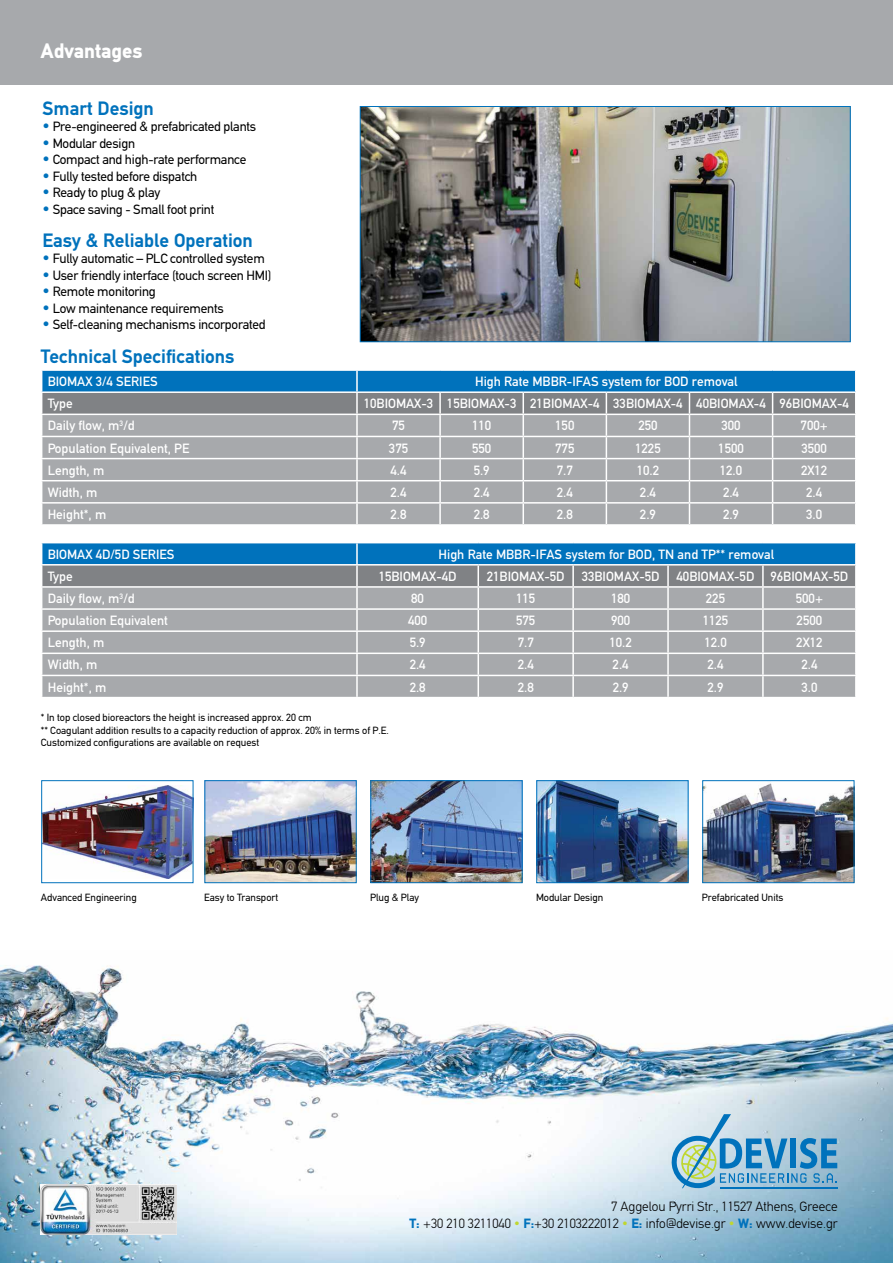
<style>
.page{position:relative;width:893px;height:1263px;background:#fff}
.page>*{position:absolute;margin:0;border:0;box-sizing:border-box;transform-origin:0 0}
.t1{font:900 21px "PF Din Text";color:#fff}
.t2{font:700 19.5px "PF Din Text";color:#0072bc}
.t3{font:500 13.5px "PF Din Text";color:#fff}
.t4{font:13.5px "PF Din Text";letter-spacing:-.015em;color:#000}
.t5{font:300 13.5px/16.2px "PF Din Text";color:#000;text-align:right}
.t6{font:10.5px/12.6px "PF Din Text";color:#000}
.s1{font-size:15px;color:#0072bc}
.s2{font-weight:900;color:#0072bc}
.s3{color:#bfd730}
</style>
<div class="page">
<img style="left:0;top:965px;width:893px;height:298px">
<div style="left:0;top:0;width:893px;height:85px;background:#a7a9ac"></div>
<hr style="left:720px;top:1187px;width:118px;height:1px;background:#0072bc">
<svg style="left:671px;top:1114px;width:166px;height:74px;background:#8cbad1"></svg>
<svg style="left:41px;top:370px;width:815px;height:154px;background:#92a2af"></svg>
<svg style="left:41px;top:543px;width:815px;height:154px;background:#90a1ad"></svg>
<hr style="left:41px;top:586px;width:316px;height:2px;background:#fff">
<hr style="left:357px;top:564px;width:121px;height:1px;background:#fff">
<hr style="left:356px;top:565px;width:2px;height:21px;background:#fff">
<hr style="left:357px;top:586px;width:121px;height:2px;background:#fff">
<hr style="left:478px;top:564px;width:95px;height:1px;background:#fff">
<hr style="left:477px;top:565px;width:2px;height:21px;background:#fff">
<hr style="left:478px;top:586px;width:95px;height:2px;background:#fff">
<hr style="left:573px;top:564px;width:95px;height:1px;background:#fff">
<hr style="left:572px;top:565px;width:2px;height:21px;background:#fff">
<hr style="left:573px;top:586px;width:95px;height:2px;background:#fff">
<hr style="left:668px;top:564px;width:95px;height:1px;background:#fff">
<hr style="left:667px;top:565px;width:2px;height:21px;background:#fff">
<hr style="left:668px;top:586px;width:95px;height:2px;background:#fff">
<hr style="left:763px;top:564px;width:94px;height:1px;background:#fff">
<hr style="left:762px;top:565px;width:2px;height:21px;background:#fff">
<hr style="left:855px;top:565px;width:2px;height:21px;background:#fff">
<hr style="left:763px;top:586px;width:94px;height:2px;background:#fff">
<img style="left:43px;top:785px;width:148px;height:93px">
<div style="left:41px;top:780px;width:152px;height:103px;border:1px solid #0072bc"></div>
<img style="left:207px;top:782px;width:147px;height:99px">
<div style="left:205px;top:780px;width:151px;height:103px;border:1px solid #0072bc"></div>
<img style="left:373px;top:782px;width:147px;height:99px">
<div style="left:371px;top:780px;width:151px;height:103px;border:1px solid #0072bc"></div>
<img style="left:539px;top:782px;width:147px;height:99px">
<div style="left:537px;top:780px;width:151px;height:103px;border:1px solid #0072bc"></div>
<img style="left:704px;top:783px;width:148px;height:98px">
<div style="left:702px;top:780px;width:152px;height:103px;border:1px solid #0072bc"></div>
<img style="left:362px;top:108px;width:486px;height:232px">
<div style="left:360px;top:106px;width:490px;height:236px;border:1px solid #0072bc"></div>
<img style="left:41px;top:1184px;width:136px;height:50px">
<h1 class="t1" style="left:41px;top:38px;width:103px">Advantages</h1>
<h2 class="t2" style="left:43px;top:97px;width:113px">Smart Design</h2>
<p class="t4" style="left:43px;top:119px;width:215px"><span class="s1">•</span> Pre-engineered &amp; prefabricated plants</p>
<p class="t4" style="left:43px;top:135px;width:94px"><span class="s1">•</span> Modular design</p>
<p class="t4" style="left:43px;top:152px;width:205px"><span class="s1">•</span> Compact and high-rate performance</p>
<p class="t4" style="left:43px;top:168px;width:156px"><span class="s1">•</span> Fully tested before dispatch</p>
<p class="t4" style="left:43px;top:185px;width:119px"><span class="s1">•</span> Ready to plug &amp; play</p>
<p class="t4" style="left:43px;top:201px;width:173px"><span class="s1">•</span> Space saving - Small foot print</p>
<h2 class="t2" style="left:43px;top:229px;width:212px">Easy &amp; Reliable Operation</h2>
<p class="t4" style="left:43px;top:251px;width:224px"><span class="s1">•</span> Fully automatic – PLC controlled system</p>
<p class="t4" style="left:43px;top:267px;width:230px"><span class="s1">•</span> User friendly interface (touch screen HMI)</p>
<p class="t4" style="left:43px;top:284px;width:115px"><span class="s1">•</span> Remote monitoring</p>
<p class="t4" style="left:43px;top:300px;width:183px"><span class="s1">•</span> Low maintenance requirements</p>
<p class="t4" style="left:43px;top:317px;width:225px"><span class="s1">•</span> Self-cleaning mechanisms incorporated</p>
<h2 class="t2" style="left:41px;top:345px;width:195px">Technical Specifications</h2>
<p class="t3" style="left:48px;top:374px;width:112px">BIOMAX 3/4 SERIES</p>
<p class="t3" style="left:475px;top:374px;width:264px">High Rate MBBR-IFAS system for BOD removal</p>
<p class="t3" style="left:48px;top:396px;width:27px">Type</p>
<p class="t3" style="left:364px;top:396px;width:487px">10BIOMAX-3 15BIOMAX-3 21BIOMAX-4 33BIOMAX-4 40BIOMAX-4 96BIOMAX-4</p>
<p class="t3" style="left:48px;top:418px;width:89px">Daily flow, m<sup>3</sup>/d</p>
<p class="t3" style="left:392px;top:418px;width:14px">75</p>
<p class="t3" style="left:472px;top:418px;width:21px">110</p>
<p class="t3" style="left:555px;top:418px;width:21px">150</p>
<p class="t3" style="left:638px;top:418px;width:21px">250</p>
<p class="t3" style="left:721px;top:418px;width:21px">300</p>
<p class="t3" style="left:801px;top:418px;width:29px">700+</p>
<p class="t3" style="left:48px;top:440px;width:143px">Population Equivalent, PE</p>
<p class="t3" style="left:389px;top:440px;width:21px">375</p>
<p class="t3" style="left:472px;top:440px;width:21px">550</p>
<p class="t3" style="left:555px;top:440px;width:21px">775</p>
<p class="t3" style="left:635px;top:440px;width:27px">1225</p>
<p class="t3" style="left:718px;top:440px;width:27px">1500</p>
<p class="t3" style="left:801px;top:440px;width:27px">3500</p>
<p class="t3" style="left:48px;top:462px;width:58px">Length, m</p>
<p class="t3" style="left:391px;top:462px;width:17px">4.4</p>
<p class="t3" style="left:474px;top:462px;width:17px">5.9</p>
<p class="t3" style="left:557px;top:462px;width:17px">7.7</p>
<p class="t3" style="left:637px;top:462px;width:24px">10.2</p>
<p class="t3" style="left:720px;top:462px;width:24px">12.0</p>
<p class="t3" style="left:801px;top:462px;width:28px">2X12</p>
<p class="t3" style="left:48px;top:484px;width:51px">Width, m</p>
<p class="t3" style="left:391px;top:484px;width:17px">2.4</p>
<p class="t3" style="left:474px;top:484px;width:17px">2.4</p>
<p class="t3" style="left:557px;top:484px;width:17px">2.4</p>
<p class="t3" style="left:640px;top:484px;width:17px">2.4</p>
<p class="t3" style="left:723px;top:484px;width:17px">2.4</p>
<p class="t3" style="left:806px;top:484px;width:17px">2.4</p>
<p class="t3" style="left:48px;top:507px;width:60px">Height*, m</p>
<p class="t3" style="left:391px;top:507px;width:17px">2.8</p>
<p class="t3" style="left:474px;top:507px;width:17px">2.8</p>
<p class="t3" style="left:557px;top:507px;width:17px">2.8</p>
<p class="t3" style="left:640px;top:507px;width:17px">2.9</p>
<p class="t3" style="left:723px;top:507px;width:17px">2.9</p>
<p class="t3" style="left:806px;top:507px;width:17px">3.0</p>
<p class="t3" style="left:48px;top:546px;width:128px">BIOMAX 4D/5D SERIES</p>
<p class="t3" style="left:439px;top:546px;width:337px">High Rate MBBR-IFAS system for BOD, TN and TP** removal</p>
<p class="t3" style="left:48px;top:568px;width:27px">Type</p>
<p class="t3" style="left:379px;top:568px;width:79px">15BIOMAX-4D</p>
<p class="t3" style="left:487px;top:568px;width:79px">21BIOMAX-5D</p>
<p class="t3" style="left:582px;top:568px;width:79px">33BIOMAX-5D</p>
<p class="t3" style="left:677px;top:568px;width:173px">40BIOMAX-5D 96BIOMAX-5D</p>
<p class="t3" style="left:48px;top:591px;width:89px">Daily flow, m<sup>3</sup>/d</p>
<p class="t3" style="left:411px;top:591px;width:14px">80</p>
<p class="t3" style="left:516px;top:591px;width:21px">115</p>
<p class="t3" style="left:611px;top:591px;width:21px">180</p>
<p class="t3" style="left:706px;top:591px;width:21px">225</p>
<p class="t3" style="left:796px;top:591px;width:29px">500+</p>
<p class="t3" style="left:48px;top:613px;width:122px">Population Equivalent</p>
<p class="t3" style="left:408px;top:613px;width:21px">400</p>
<p class="t3" style="left:516px;top:613px;width:21px">575</p>
<p class="t3" style="left:611px;top:613px;width:21px">900</p>
<p class="t3" style="left:703px;top:613px;width:27px">1125</p>
<p class="t3" style="left:797px;top:613px;width:27px">2500</p>
<p class="t3" style="left:48px;top:635px;width:58px">Length, m</p>
<p class="t3" style="left:410px;top:635px;width:17px">5.9</p>
<p class="t3" style="left:518px;top:635px;width:17px">7.7</p>
<p class="t3" style="left:609px;top:635px;width:24px">10.2</p>
<p class="t3" style="left:704px;top:635px;width:24px">12.0</p>
<p class="t3" style="left:796px;top:635px;width:28px">2X12</p>
<p class="t3" style="left:48px;top:657px;width:51px">Width, m</p>
<p class="t3" style="left:410px;top:657px;width:17px">2.4</p>
<p class="t3" style="left:518px;top:657px;width:17px">2.4</p>
<p class="t3" style="left:613px;top:657px;width:17px">2.4</p>
<p class="t3" style="left:707px;top:657px;width:17px">2.4</p>
<p class="t3" style="left:801px;top:657px;width:17px">2.4</p>
<p class="t3" style="left:48px;top:679px;width:60px">Height*, m</p>
<p class="t3" style="left:410px;top:679px;width:17px">2.8</p>
<p class="t3" style="left:518px;top:679px;width:17px">2.8</p>
<p class="t3" style="left:613px;top:679px;width:17px">2.9</p>
<p class="t3" style="left:707px;top:679px;width:17px">2.9</p>
<p class="t3" style="left:801px;top:679px;width:17px">3.0</p>
<p class="t6" style="left:41px;top:711px;width:349px">* In top closed bioreactors the height is increased approx. 20 cm<br>** Coagulant addition results to a capacity reduction of approx. 20% in terms of P.E.<br>Customized configurations are available on request</p>
<p class="t6" style="left:41px;top:891px;width:97px">Advanced Engineering</p>
<p class="t6" style="left:204px;top:891px;width:76px">Easy to Transport</p>
<p class="t6" style="left:370px;top:891px;width:50px">Plug &amp; Play</p>
<p class="t6" style="left:536px;top:891px;width:69px">Modular Design</p>
<p class="t6" style="left:702px;top:891px;width:83px">Prefabricated Units</p>
<p class="t5" style="left:409px;top:1199px;width:430px">7 Aggelou Pyrri Str., 11527 Athens, Greece<br><span class="s2">T:</span> +30 210 3211040 <span class="s3">•</span> <span class="s2">F:</span>+30 2103222012 <span class="s3">•</span> <span class="s2">E:</span> info@devise.gr <span class="s3">•</span> <span class="s2">W:</span> www.devise.gr</p>
</div>
